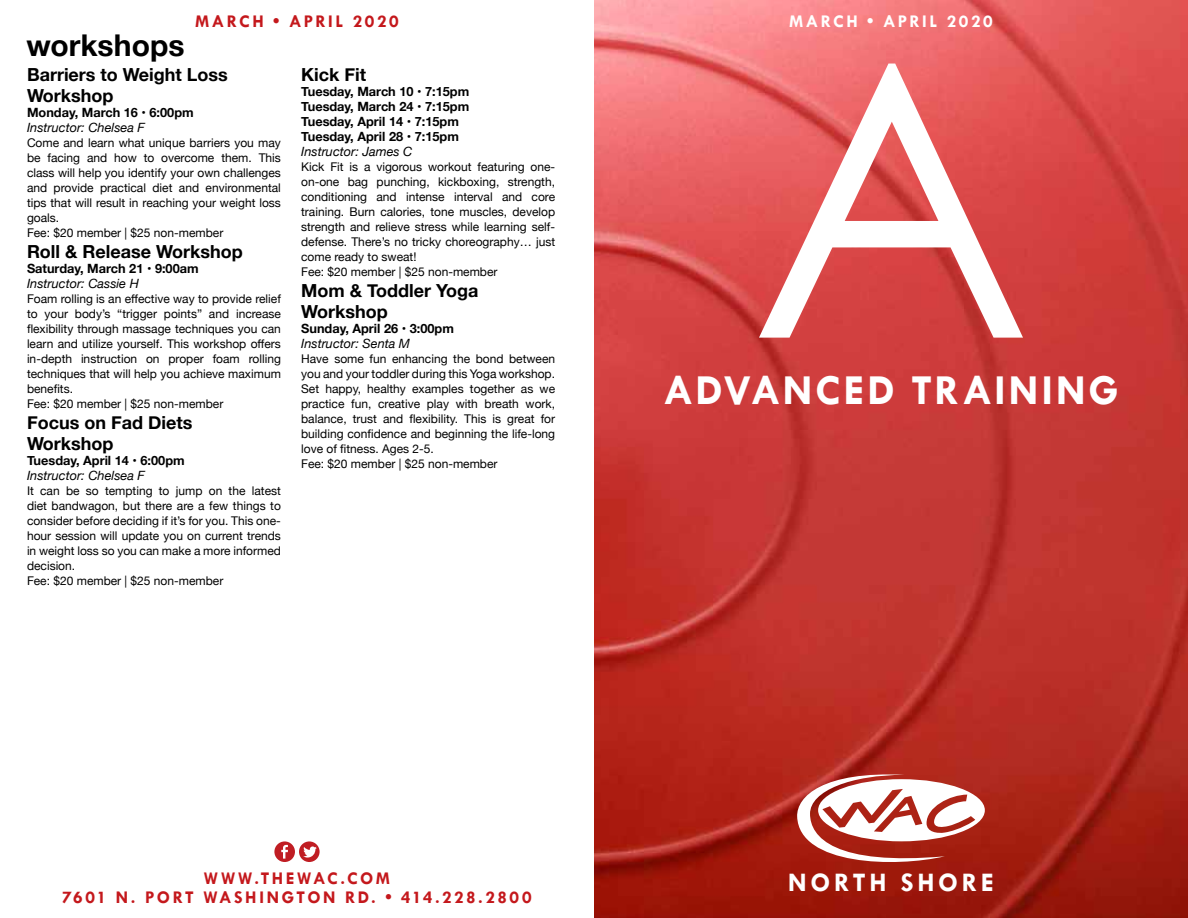
<style>
.page{position:relative;width:1188px;height:918px;background:#fff}
.page>*{position:absolute;margin:0;border:0;box-sizing:border-box;transform-origin:0 0}
.t1{font:381.6px "Century Gothic";color:#fff}
.t2{font:700 43.05px "Tw Cen";letter-spacing:.065em;color:#fff}
.t3{font:700 30px "Helvetica Neue";color:#000}
.t4{font:700 27px "Tw Cen";letter-spacing:.135em;color:#fff}
.t5{font:700 18px/21px "Helvetica Neue";color:#000}
.t6{font:700 18px "Tw Cen";letter-spacing:.135em;color:#c4181c}
.t7{font:700 18px "Tw Cen";letter-spacing:.14em;color:#fff}
.t8{font:700 12.75px/15px "Helvetica Neue";color:#000}
.t9{font:italic 12.75px "Helvetica Neue";color:#000}
.t10{font:12px/15px "Helvetica Neue";color:#000}
</style>
<div class="page">
<img style="left:594px;top:0;width:594px;height:918px">
<svg style="left:796px;top:771px;width:189px;height:97px"></svg>
<svg style="left:274px;top:841px;width:46px;height:21px"></svg>
<h3 class="t6" style="left:195px;top:10px;width:205px">MARCH • APRIL 2020</h3>
<h3 class="t7" style="left:789px;top:10px;width:205px">MARCH • APRIL 2020</h3>
<h3 class="t3" style="left:27px;top:22px;width:159px">workshops</h3>
<h3 class="t5" style="left:27px;top:65px;width:202px">Barriers to Weight Loss<br>Workshop</h3>
<p class="t8" style="left:27px;top:106px;width:168px">Monday, March 16 • 6:00pm</p>
<p class="t9" style="left:27px;top:119px;width:119px">Instructor: Chelsea F</p>
<p class="t10" style="left:27px;top:136px;width:255px">Come and learn what unique barriers you may be facing and how to overcome them. This class will help you identify your own challenges and provide practical diet and environmental tips that will result in reaching your weight loss goals.<br>Fee: $20 member | $25 non-member</p>
<h3 class="t5" style="left:27px;top:242px;width:217px">Roll &amp; Release Workshop</h3>
<p class="t8" style="left:27px;top:262px;width:173px">Saturday, March 21 • 9:00am</p>
<p class="t9" style="left:27px;top:275px;width:113px">Instructor: Cassie H</p>
<p class="t10" style="left:27px;top:292px;width:255px">Foam rolling is an effective way to provide relief to your body’s “trigger points” and increase flexibility through massage techniques you can learn and utilize yourself. This workshop offers in-depth instruction on proper foam rolling techniques that will help you achieve maximum benefits.<br>Fee: $20 member | $25 non-member</p>
<h3 class="t5" style="left:27px;top:413px;width:167px">Focus on Fad Diets<br>Workshop</h3>
<p class="t8" style="left:27px;top:454px;width:159px">Tuesday, April 14 • 6:00pm</p>
<p class="t9" style="left:27px;top:467px;width:119px">Instructor: Chelsea F</p>
<p class="t10" style="left:27px;top:484px;width:255px">It can be so tempting to jump on the latest diet bandwagon, but there are a few things to consider before deciding if it’s for you. This one&shy;hour session will update you on current trends in weight loss so you can make a more informed decision.<br>Fee: $20 member | $25 non-member</p>
<h3 class="t5" style="left:301px;top:65px;width:66px">Kick Fit</h3>
<p class="t8" style="left:301px;top:85px;width:170px">Tuesday, March 10 • 7:15pm<br>Tuesday, March 24 • 7:15pm<br>Tuesday, April 14 • 7:15pm<br>Tuesday, April 28 • 7:15pm</p>
<p class="t9" style="left:301px;top:143px;width:113px">Instructor: James C</p>
<p class="t10" style="left:301px;top:160px;width:255px">Kick Fit is a vigorous workout featuring one&shy;on-one bag punching, kickboxing, strength, conditioning and intense interval and core training. Burn calories, tone muscles, develop strength and relieve stress while learning self&shy;defense. There’s no tricky choreography… just come ready to sweat!<br>Fee: $20 member | $25 non-member</p>
<h3 class="t5" style="left:301px;top:281px;width:179px">Mom &amp; Toddler Yoga<br>Workshop</h3>
<p class="t8" style="left:301px;top:322px;width:154px">Sunday, April 26 • 3:00pm</p>
<p class="t9" style="left:301px;top:335px;width:110px">Instructor: Senta M</p>
<p class="t10" style="left:301px;top:352px;width:255px">Have some fun enhancing the bond between you and your toddler during this Yoga workshop.<br>Set happy, healthy examples together as we practice fun, creative play with breath work, balance, trust and flexibility. This is great for building confidence and beginning the life-long love of fitness. Ages 2-5.<br>Fee: $20 member | $25 non-member</p>
<h1 class="t1" style="left:750px;top:-33px;width:284px">A</h1>
<h2 class="t2" style="left:664px;top:364px;width:456px">ADVANCED TRAINING</h2>
<h3 class="t6" style="left:204px;top:868px;width:188px">WWW.THEWAC.COM</h3>
<h3 class="t6" style="left:62px;top:887px;width:471px">7601 N. PORT WASHINGTON RD. • 414.228.2800</h3>
<h3 class="t4" style="left:788px;top:866px;width:207px">NORTH SHORE</h3>
</div>
